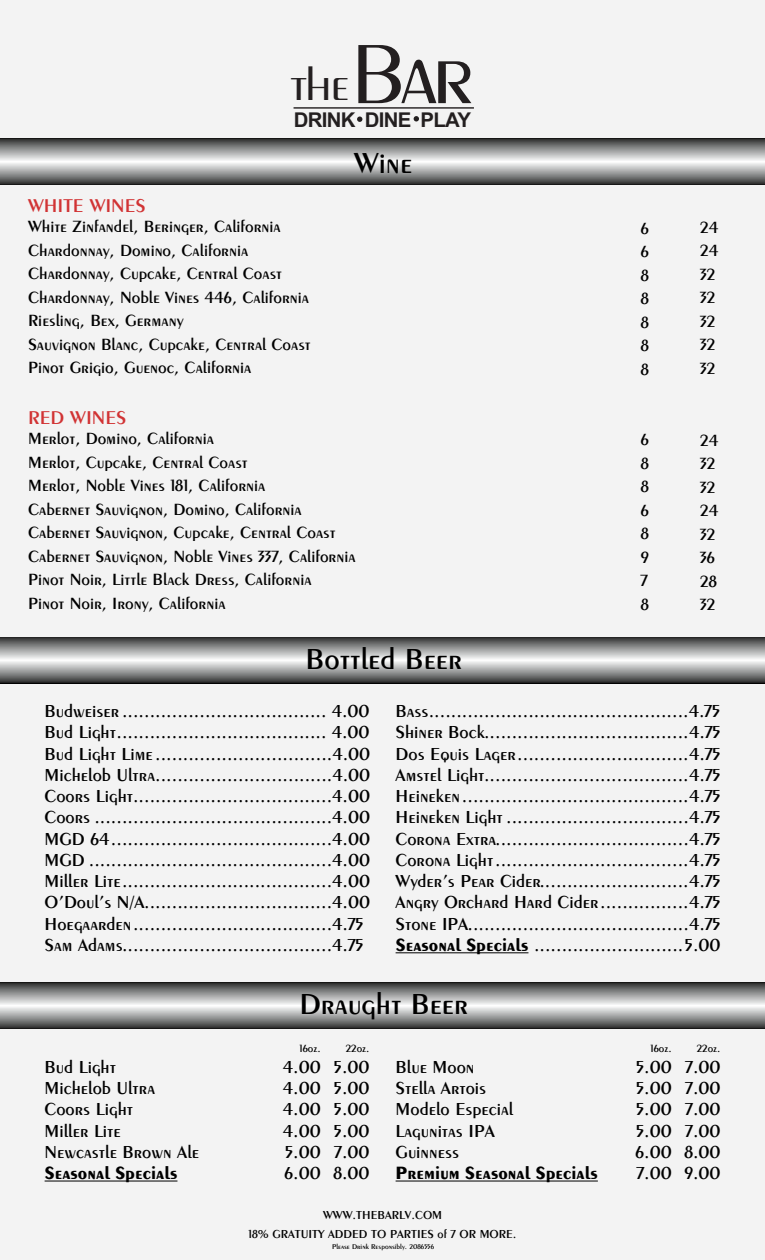
<style>
.page{position:relative;width:765px;height:1260px;background:#f3f3f3}
.page>*{position:absolute;margin:0;border:0;box-sizing:border-box;transform-origin:0 0}
.t1{font:42.38px "Greyhound";color:#231f20}
.t2{font:31.25px "Penwin Regular SWFTE";color:#000}
.t3{font:700 20.38px "Arial";letter-spacing:-.035em;color:#231f20}
.t4{font:20px "Penwin Regular SWFTE";color:#d13334}
.t5{font:18.75px/21.2px "Penwin Regular SWFTE";color:#000}
.t6{font:18.75px "Penwin Bold SWFTE";color:#000}
.t7{font:17.5px/23.5px "Penwin Regular SWFTE";color:#000}
.t8{font:12.5px/18.8px "Penwin Regular SWFTE";color:#000;text-align:center}
.t9{font:11.25px "Penwin Regular SWFTE";color:#000}
.t10{font:7.5px "Penwin Regular SWFTE";color:#000}
.s1{font-size:80.75px}
.s2{font-family:"Penwin Bold SWFTE"}
</style>
<div class="page">
<hr style="left:294px;top:107px;width:180px;height:2px;background:#231f20">
<svg style="left:357px;top:117px;width:5px;height:5px"></svg>
<svg style="left:414px;top:116px;width:5px;height:5px"></svg>
<svg style="left:0;top:139px;width:765px;height:46px"></svg>
<svg style="left:0;top:637px;width:765px;height:46px;background:#969797"></svg>
<svg style="left:0;top:983px;width:765px;height:46px;background:#969797"></svg>
<hr style="left:45px;top:1181px;width:132px;height:1px;background:#000">
<hr style="left:396px;top:952px;width:132px;height:1px;background:#000">
<hr style="left:396px;top:1181px;width:202px;height:1px;background:#000">
<p class="t4" style="left:28px;top:193px;width:119px">WHITE WINES</p>
<h1 class="t1" style="left:291px;top:60px;width:183px">the<span class="s1">Bar</span></h1>
<p class="t3" style="left:294px;top:107px;width:179px">DRINK DINE PLAY</p>
<h2 class="t2" style="left:354px;top:144px;width:60px">Wine</h2>
<p class="t7" style="left:28px;top:214px;width:284px">White Zinfandel, Beringer, California Chardonnay, Domino, California Chardonnay, Cupcake, Central Coast Chardonnay, Noble Vines 446, California Riesling, Bex, Germany<br>Sauvignon Blanc, Cupcake, Central Coast Pinot Grigio, Guenoc, California</p>
<p class="t4" style="left:28px;top:405px;width:100px">RED WINES</p>
<p class="t7" style="left:28px;top:426px;width:329px">Merlot, Domino, California<br>Merlot, Cupcake, Central Coast<br>Merlot, Noble Vines 181, California<br>Cabernet Sauvignon, Domino, California Cabernet Sauvignon, Cupcake, Central Coast Cabernet Sauvignon, Noble Vines 337, California Pinot Noir, Little Black Dress, California<br>Pinot Noir, Irony, California</p>
<h2 class="t2" style="left:306px;top:640px;width:158px">Bottled Beer</h2>
<p class="t7" style="left:641px;top:216px;width:10px;text-align:justify">6<br>6<br>8<br>8<br>8<br>8<br>8</p>
<p class="t7" style="left:641px;top:428px;width:10px;text-align:justify">6<br>8<br>8<br>6<br>8<br>9<br>7<br>8</p>
<p class="t7" style="left:700px;top:215px;width:20px">24<br>24<br>32<br>32<br>32<br>32<br>32</p>
<p class="t7" style="left:700px;top:428px;width:20px">24<br>32<br>32<br>24<br>32<br>36<br>28<br>32</p>
<p class="t5" style="left:45px;top:700px;width:327px">Budweiser ..................................... 4.00<br>Bud Light...................................... 4.00<br>Bud Light Lime................................4.00<br>Michelob Ultra................................4.00<br>Coors Light....................................4.00<br>Coors ...........................................4.00<br>MGD 64........................................4.00<br>MGD ............................................4.00<br>Miller Lite......................................4.00<br>O’Doul’s N/A..................................4.00<br>Hoegaarden ....................................4.75<br>Sam Adams......................................4.75</p>
<p class="t5" style="left:396px;top:700px;width:327px;text-align:justify">Bass...............................................4.75<br>Shiner Bock.....................................4.75<br>Dos Equis Lager...............................4.75<br>Amstel Light.....................................4.75<br>Heineken .........................................4.75<br>Heineken Light .................................4.75<br>Corona Extra...................................4.75<br>Corona Light...................................4.75<br>Wyder’s Pear Cider...........................4.75<br>Angry Orchard Hard Cider................4.75<br>Stone IPA........................................4.75<br><span class="s2">Seasonal Specials</span> ...........................5.00</p>
<h2 class="t2" style="left:299px;top:985px;width:170px">Draught Beer</h2>
<p class="t9" style="left:300px;top:1041px;width:23px">16oz.</p>
<p class="t9" style="left:346px;top:1041px;width:25px">22oz.</p>
<p class="t9" style="left:651px;top:1041px;width:23px">16oz.</p>
<p class="t9" style="left:697px;top:1041px;width:25px">22oz.</p>
<p class="t5" style="left:45px;top:1056px;width:73px">Bud Light</p>
<p class="t5" style="left:283px;top:1056px;width:88px">4.00 5.00</p>
<p class="t5" style="left:45px;top:1077px;width:112px">Michelob Ultra</p>
<p class="t5" style="left:283px;top:1077px;width:88px">4.00 5.00</p>
<p class="t5" style="left:45px;top:1098px;width:90px">Coors Light</p>
<p class="t5" style="left:283px;top:1098px;width:88px">4.00 5.00</p>
<p class="t5" style="left:45px;top:1119px;width:78px">Miller Lite</p>
<p class="t5" style="left:283px;top:1119px;width:88px">4.00 5.00</p>
<p class="t5" style="left:45px;top:1141px;width:156px">Newcastle Brown Ale</p>
<p class="t5" style="left:285px;top:1141px;width:86px">5.00 7.00</p>
<p class="t6" style="left:45px;top:1162px;width:134px">Seasonal Specials</p>
<p class="t5" style="left:285px;top:1162px;width:87px">6.00 8.00</p>
<p class="t5" style="left:396px;top:1056px;width:80px">Blue Moon</p>
<p class="t5" style="left:636px;top:1056px;width:86px">5.00 7.00</p>
<p class="t5" style="left:396px;top:1077px;width:92px">Stella Artois</p>
<p class="t5" style="left:636px;top:1077px;width:86px">5.00 7.00</p>
<p class="t5" style="left:396px;top:1098px;width:119px">Modelo Especial</p>
<p class="t5" style="left:636px;top:1098px;width:86px">5.00 7.00</p>
<p class="t5" style="left:396px;top:1119px;width:101px">Lagunitas IPA</p>
<p class="t5" style="left:636px;top:1119px;width:86px">5.00 7.00</p>
<p class="t5" style="left:396px;top:1141px;width:65px">Guinness</p>
<p class="t5" style="left:636px;top:1141px;width:87px">6.00 8.00</p>
<p class="t6" style="left:396px;top:1162px;width:204px">Premium Seasonal Specials</p>
<p class="t5" style="left:637px;top:1162px;width:85px">7.00 9.00</p>
<p class="t8" style="left:249px;top:1206px;width:270px">WWW.THEBARLV.COM<br>18% GRATUITY ADDED TO PARTIES of 7 OR MORE.</p>
<p class="t10" style="left:332px;top:1242px;width:104px">Please Drink Responsibly. 2086556</p>
</div>
